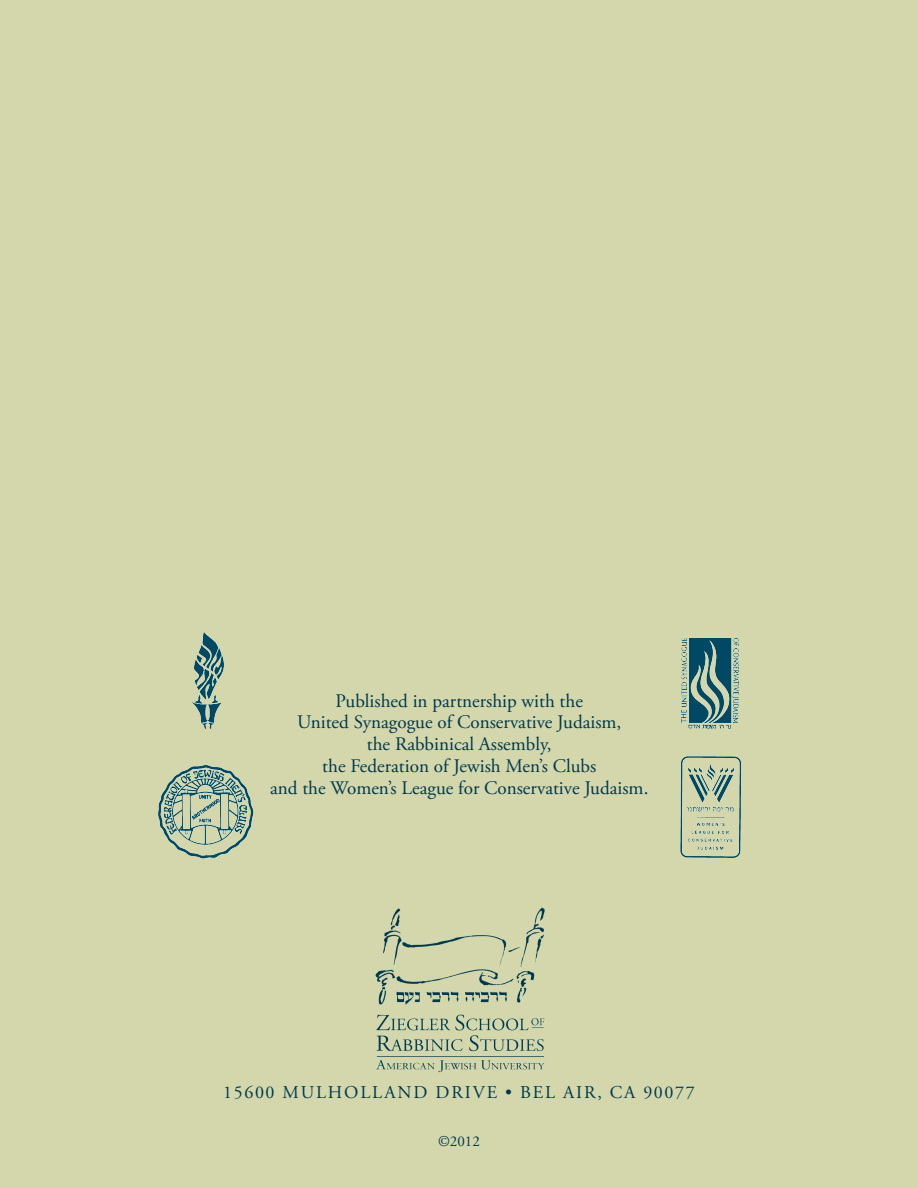
<style>
.page{position:relative;width:918px;height:1188px;background:#d3d7ab}
.page>*{position:absolute;margin:0;border:0;box-sizing:border-box;transform-origin:0 0}
.t1{font:19.2px "Adobe Garamond Pro";color:#00384e}
.t2{font:18px "Adobe Garamond Pro";letter-spacing:.105em;color:#00384e}
.t3{font:15px "Adobe Garamond Pro";color:#00384e}
</style>
<div class="page">
<img style="left:680px;top:756px;width:62px;height:102px">
<img style="left:192px;top:632px;width:32px;height:97px">
<img style="left:158px;top:765px;width:96px;height:94px">
<img style="left:681px;top:638px;width:58px;height:91px">
<img style="left:375px;top:907px;width:170px;height:166px">
<p class="t1" style="left:336px;top:689px;width:249px">Published in partnership with the</p>
<p class="t1" style="left:297px;top:711px;width:326px">United Synagogue of Conservative Judaism,</p>
<p class="t1" style="left:367px;top:733px;width:186px">the Rabbinical Assembly,</p>
<p class="t1" style="left:322px;top:754px;width:275px">the Federation of Jewish Men’s Clubs</p>
<p class="t1" style="left:270px;top:776px;width:380px">and the Women’s League for Conservative Judaism.</p>
<p class="t2" style="left:223px;top:1081px;width:473px">15600 MULHOLLAND DRIVE • BEL AIR, CA 90077</p>
<p class="t3" style="left:438px;top:1132px;width:43px">©2012</p>
</div>
